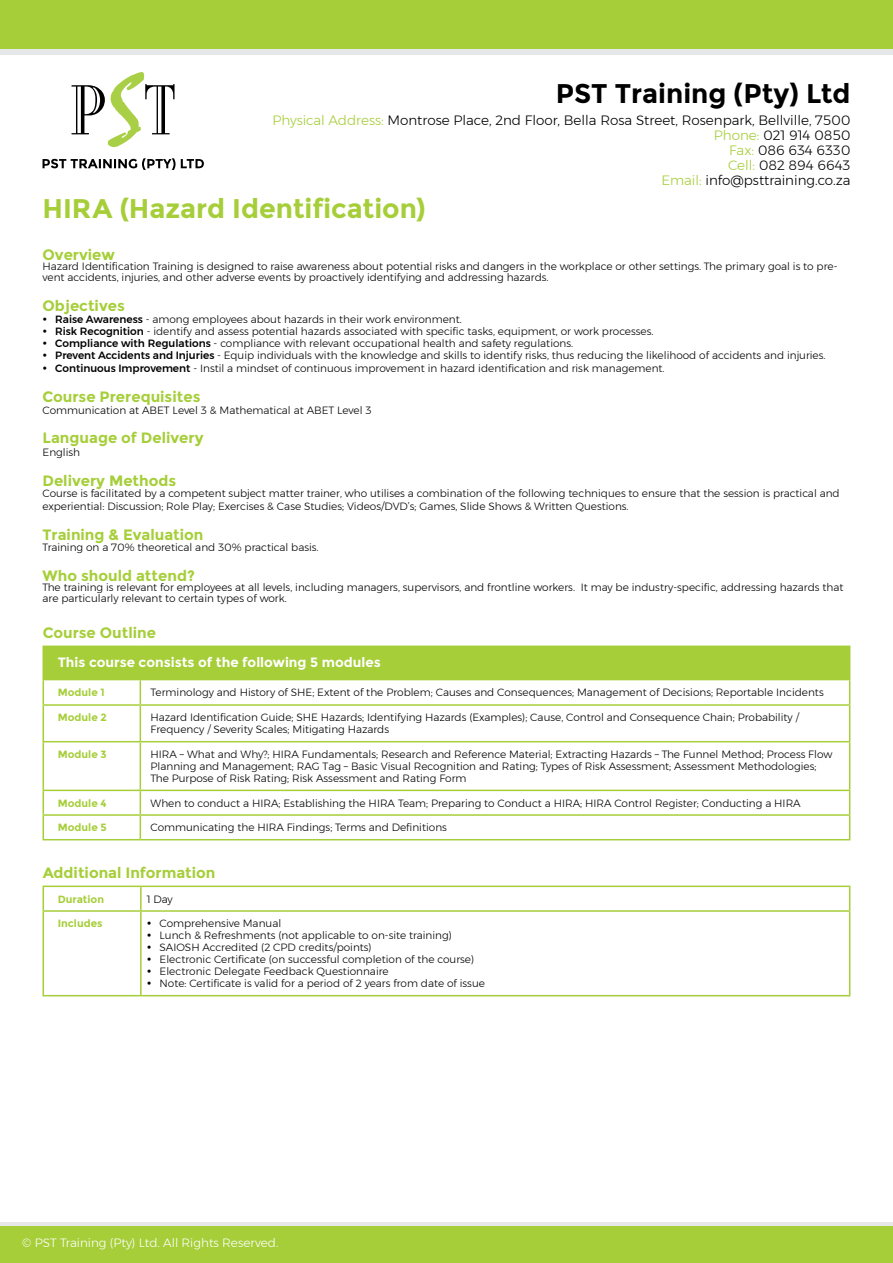
<style>
.page{position:relative;width:893px;height:1263px;background:#fff}
.page>*{position:absolute;margin:0;border:0;box-sizing:border-box;transform-origin:0 0}
.t1{font:700 27px "Montserrat";color:#a6ce39}
.t2{font:700 27px "Montserrat";color:#000}
.t3{font:700 15px "Montserrat";color:#a6ce39}
.t4{font:300 13.5px/15px "Montserrat";color:#000;text-align:right}
.t5{font:700 13.5px "Montserrat";color:#fff}
.t6{font:300 12px "Montserrat";color:#fff}
.t7{font:300 10.5px/12px "Montserrat";color:#000}
.t8{font:700 10.5px "Montserrat";color:#a6ce39}
.s1{color:#a6ce39}
.s2{font-weight:500}
</style>
<div class="page">
<svg style="left:0;top:1222px;width:893px;height:5px;background:#d9e2c5"></svg>
<svg style="left:0;top:48px;width:893px;height:7px;background:#dce3cf"></svg>
<div style="left:0;top:0;width:893px;height:48px;background:#a6ce39"></div>
<div style="left:0;top:1227px;width:893px;height:36px;background:#a6ce39"></div>
<svg style="left:72px;top:72px;width:103px;height:75px"></svg>
<svg style="left:43px;top:158px;width:161px;height:12px"></svg>
<hr style="left:43px;top:885px;width:98px;height:2px;background:#a6ce39">
<svg style="left:43px;top:887px;width:1px;height:23px"></svg>
<hr style="left:141px;top:885px;width:709px;height:2px;background:#a6ce39">
<hr style="left:140px;top:887px;width:2px;height:23px;background:#a6ce39">
<svg style="left:849px;top:887px;width:1px;height:23px"></svg>
<hr style="left:43px;top:910px;width:98px;height:2px;background:#a6ce39">
<hr style="left:43px;top:912px;width:1px;height:83px;background:#a6ce39">
<hr style="left:141px;top:910px;width:709px;height:2px;background:#a6ce39">
<hr style="left:140px;top:912px;width:2px;height:83px;background:#a6ce39">
<hr style="left:849px;top:912px;width:1px;height:83px;background:#a6ce39">
<hr style="left:43px;top:995px;width:98px;height:1px;background:#a6ce39">
<hr style="left:141px;top:995px;width:709px;height:1px;background:#a6ce39">
<div style="left:43px;top:646px;width:807px;height:33px;background:#a6ce39"></div>
<hr style="left:43px;top:645px;width:97px;height:2px;background:#a6ce39">
<hr style="left:140px;top:645px;width:710px;height:2px;background:#a6ce39">
<svg style="left:43px;top:680px;width:1px;height:24px"></svg>
<svg style="left:849px;top:680px;width:1px;height:24px"></svg>
<hr style="left:43px;top:706px;width:1px;height:35px;background:#a6ce39">
<hr style="left:849px;top:706px;width:1px;height:35px;background:#a6ce39">
<hr style="left:43px;top:742px;width:1px;height:48px;background:#a6ce39">
<hr style="left:849px;top:742px;width:1px;height:48px;background:#a6ce39">
<svg style="left:43px;top:791px;width:1px;height:48px"></svg>
<svg style="left:849px;top:791px;width:1px;height:48px"></svg>
<hr style="left:43px;top:679px;width:97px;height:1px;background:#a6ce39">
<hr style="left:140px;top:679px;width:710px;height:1px;background:#a6ce39">
<svg style="left:140px;top:680px;width:1px;height:24px"></svg>
<hr style="left:43px;top:704px;width:97px;height:2px;background:#a6ce39">
<hr style="left:140px;top:704px;width:710px;height:2px;background:#a6ce39">
<hr style="left:140px;top:706px;width:1px;height:35px;background:#a6ce39">
<hr style="left:43px;top:741px;width:97px;height:1px;background:#a6ce39">
<hr style="left:140px;top:741px;width:710px;height:1px;background:#a6ce39">
<hr style="left:140px;top:742px;width:1px;height:48px;background:#a6ce39">
<hr style="left:43px;top:790px;width:97px;height:1px;background:#a6ce39">
<hr style="left:140px;top:790px;width:710px;height:1px;background:#a6ce39">
<hr style="left:43px;top:814px;width:97px;height:2px;background:#a6ce39">
<hr style="left:140px;top:814px;width:710px;height:2px;background:#a6ce39">
<svg style="left:140px;top:791px;width:1px;height:48px"></svg>
<hr style="left:43px;top:839px;width:97px;height:1px;background:#a6ce39">
<hr style="left:140px;top:839px;width:710px;height:1px;background:#a6ce39">
<h1 class="t2" style="left:556px;top:77px;width:296px">PST Training (Pty) Ltd</h1>
<p class="t4" style="left:272px;top:113px;width:579px"><span class="s1">Physical Address:</span> Montrose Place, 2nd Floor, Bella Rosa Street, Rosenpark, Bellville, 7500<br><span class="s1">Phone:</span> 021 914 0850<br><span class="s1">Fax:</span> 086 634 6330<br><span class="s1">Cell:</span> 082 894 6643<br><span class="s1">Email:</span> info@psttraining.co.za</p>
<h1 class="t1" style="left:43px;top:192px;width:385px">HIRA (Hazard Identification)</h1>
<h2 class="t3" style="left:43px;top:245px;width:74px">Overview</h2>
<p class="t7" style="left:43px;top:261px;width:796px;line-height:10.5px">Hazard Identification Training is designed to raise awareness about potential risks and dangers in the workplace or other settings. The primary goal is to pre&shy;vent accidents, injuries, and other adverse events by proactively identifying and addressing hazards.</p>
<h2 class="t3" style="left:43px;top:296px;width:84px">Objectives</h2>
<p class="t7" style="left:55px;top:313px;width:772px"><span class="s2">Raise Awareness</span> - among employees about hazards in their work environment.<br><span class="s2">Risk Recognition</span> - identify and assess potential hazards associated with specific tasks, equipment, or work processes.<br><span class="s2">Compliance with Regulations</span> - compliance with relevant occupational health and safety regulations.<br><span class="s2">Prevent Accidents and Injuries</span> - Equip individuals with the knowledge and skills to identify risks, thus reducing the likelihood of accidents and injuries.</p>
<p class="t7" style="left:55px;top:362px;width:611px"><span class="s2">Continuous Improvement</span> - Instil a mindset of continuous improvement in hazard identification and risk management.</p>
<h2 class="t3" style="left:43px;top:388px;width:159px">Course Prerequisites</h2>
<p class="t7" style="left:43px;top:404px;width:331px">Communication at ABET Level 3 &amp; Mathematical at ABET Level 3</p>
<h2 class="t3" style="left:43px;top:428px;width:162px">Language of Delivery</h2>
<p class="t7" style="left:43px;top:446px;width:39px">English</p>
<h2 class="t3" style="left:43px;top:472px;width:135px">Delivery Methods</h2>
<p class="t7" style="left:43px;top:486px;width:799px;line-height:13.5px">Course is facilitated by a competent subject matter trainer, who utilises a combination of the following techniques to ensure that the session is practical and experiential: Discussion; Role Play; Exercises &amp; Case Studies; Videos/DVD’s; Games, Slide Shows &amp; Written Questions.</p>
<h2 class="t3" style="left:43px;top:526px;width:162px">Training &amp; Evaluation</h2>
<p class="t7" style="left:43px;top:541px;width:278px">Training on a 70% theoretical and 30% practical basis.</p>
<h2 class="t3" style="left:43px;top:566px;width:154px">Who should attend?</h2>
<p class="t7" style="left:43px;top:582px;width:802px;line-height:10.5px">The training is relevant for employees at all levels, including managers, supervisors, and frontline workers. It may be industry-specific, addressing hazards that are particularly relevant to certain types of work.</p>
<h2 class="t3" style="left:43px;top:623px;width:115px">Course Outline</h2>
<p class="t5" style="left:58px;top:654px;width:324px">This course consists of the following 5 modules</p>
<p class="t8" style="left:58px;top:686px;width:49px">Module 1</p>
<p class="t7" style="left:151px;top:686px;width:675px">Terminology and History of SHE; Extent of the Problem; Causes and Consequences; Management of Decisions; Reportable Incidents</p>
<p class="t8" style="left:58px;top:711px;width:51px">Module 2</p>
<p class="t7" style="left:151px;top:711px;width:650px">Hazard Identification Guide; SHE Hazards; Identifying Hazards (Examples); Cause, Control and Consequence Chain; Probability /<br>Frequency / Severity Scales; Mitigating Hazards</p>
<p class="t8" style="left:58px;top:748px;width:51px">Module 3</p>
<p class="t7" style="left:151px;top:748px;width:683px">HIRA – What and Why?; HIRA Fundamentals; Research and Reference Material; Extracting Hazards – The Funnel Method; Process Flow<br>Planning and Management; RAG Tag – Basic Visual Recognition and Rating; Types of Risk Assessment; Assessment Methodologies;<br>The Purpose of Risk Rating; Risk Assessment and Rating Form</p>
<p class="t8" style="left:58px;top:796px;width:51px">Module 4</p>
<p class="t7" style="left:151px;top:797px;width:652px">When to conduct a HIRA; Establishing the HIRA Team; Preparing to Conduct a HIRA; HIRA Control Register; Conducting a HIRA</p>
<p class="t8" style="left:58px;top:821px;width:51px">Module 5</p>
<p class="t7" style="left:151px;top:821px;width:298px">Communicating the HIRA Findings; Terms and Definitions</p>
<h2 class="t3" style="left:43px;top:863px;width:174px">Additional Information</h2>
<p class="t8" style="left:58px;top:892px;width:48px">Duration</p>
<p class="t7" style="left:147px;top:893px;width:27px">1 Day</p>
<p class="t8" style="left:58px;top:917px;width:46px">Includes</p>
<p class="t7" style="left:160px;top:917px;width:327px">Comprehensive Manual<br>Lunch &amp; Refreshments (not applicable to on-site training)<br>SAIOSH Accredited (2 CPD credits/points)<br>Electronic Certificate (on successful completion of the course)<br>Electronic Delegate Feedback Questionnaire<br>Note: Certificate is valid for a period of 2 years from date of issue</p>
<p class="t6" style="left:22px;top:1234px;width:258px">© PST Training (Pty) Ltd. All Rights Reserved.</p>
</div>
